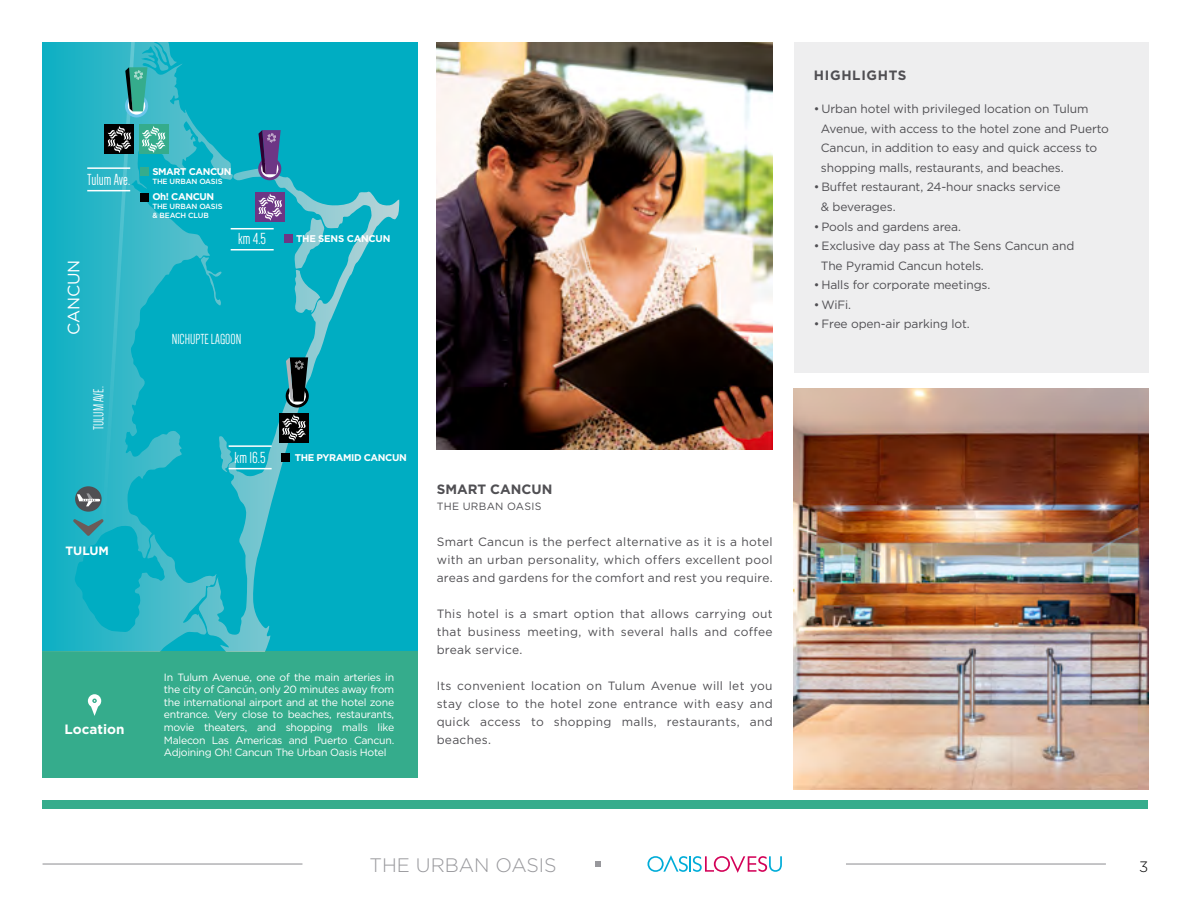
<style>
.page{position:relative;width:1191px;height:915px;background:#fff}
.page>*{position:absolute;margin:0;border:0;box-sizing:border-box;transform-origin:0 0}
.t1{font:300 19.5px "Gotham";color:#98989c}
.t2{font:16.5px "Dense";letter-spacing:.005em;color:#fff}
.t3{font:16.5px "Gotham";letter-spacing:-.01em;color:#fff}
.t4{font:15px "Dense";color:#fff}
.t5{font:300 15px "Gotham";color:#000}
.t6{font:700 13.5px "Gotham";letter-spacing:.015em;color:#504f53}
.t7{font:700 13.5px "Gotham";letter-spacing:.05em;color:#504f53}
.t8{font:700 13.5px "Gotham";color:#fff}
.t9{font:12px/18px "Gotham";letter-spacing:-.01em;color:#504f53;text-align:justify}
.t10{font:700 12px "Gotham";color:#fff}
.t11{font:10.5px/12.6px "Gotham";letter-spacing:-.025em;color:#fff;text-align:justify}
.t12{font:10.5px "Gotham";letter-spacing:.025em;color:#504f53}
.t13{font:700 9.75px "Gotham";letter-spacing:-.04em;color:#fff}
.t14{font:500 7.5px/9px "Gotham";letter-spacing:-.02em;color:#fff}
</style>
<div class="page">
<div style="left:43px;top:799px;width:1105px;height:9px;background:#35ac8c"></div>
<hr style="left:43px;top:863px;width:259px;height:1px;background:#98989c">
<hr style="left:846px;top:863px;width:260px;height:1px;background:#98989c">
<svg style="left:595px;top:861px;width:6px;height:5px"></svg>
<svg style="left:647px;top:855px;width:135px;height:17px"></svg>
<img style="left:794px;top:388px;width:354px;height:401px">
<img style="left:437px;top:43px;width:335px;height:406px">
<div style="left:794px;top:43px;width:354px;height:330px;background:#eeeeef"></div>
<div style="left:43px;top:651px;width:374px;height:126px;background:#35ac8c"></div>
<svg style="left:88px;top:694px;width:13px;height:21px"></svg>
<div style="left:43px;top:43px;width:374px;height:608px;background:#00adc2"></div>
<svg style="left:43px;top:43px;width:188px;height:608px"></svg>
<svg style="left:198px;top:167px;width:201px;height:484px"></svg>
<svg style="left:218px;top:435px;width:14px;height:37px"></svg>
<svg style="left:200px;top:256px;width:23px;height:50px"></svg>
<svg style="left:293px;top:215px;width:32px;height:99px"></svg>
<div style="left:139px;top:125px;width:29px;height:29px;background:#35ac8c"></div>
<svg style="left:73px;top:42px;width:93px;height:606px"></svg>
<hr style="left:87px;top:190px;width:43px;height:1px;background:#fff">
<hr style="left:87px;top:167px;width:43px;height:2px;background:#fff">
<div style="left:140px;top:193px;width:9px;height:8px;background:#000"></div>
<div style="left:140px;top:167px;width:9px;height:9px;background:#35ac8c"></div>
<svg style="left:257px;top:130px;width:26px;height:52px"></svg>
<hr style="left:231px;top:249px;width:43px;height:1px;background:#fff">
<hr style="left:231px;top:228px;width:43px;height:1px;background:#fff">
<div style="left:284px;top:234px;width:8px;height:8px;background:#6d3685"></div>
<div style="left:255px;top:192px;width:30px;height:30px;background:#6d3685"></div>
<svg style="left:258px;top:193px;width:24px;height:27px"></svg>
<div style="left:279px;top:413px;width:30px;height:29px;background:#000"></div>
<hr style="left:229px;top:467px;width:43px;height:2px;background:#fff">
<hr style="left:229px;top:445px;width:43px;height:1px;background:#fff">
<div style="left:281px;top:453px;width:9px;height:8px;background:#000"></div>
<svg style="left:282px;top:357px;width:28px;height:84px"></svg>
<h2 class="t2" style="left:87px;top:171px;width:44px">Tulum Ave.</h2>
<h2 class="t3" style="left:63px;top:335px;width:77px;rotate:-90deg">CANCUN</h2>
<p class="t4" style="left:91px;top:430px;width:45px;rotate:-90deg">TULUM AVE.</p>
<p class="t13" style="left:152px;top:165px;width:81px">SMART CANCUN</p>
<p class="t14" style="left:152px;top:176px;width:72px">THE URBAN OASIS</p>
<p class="t13" style="left:152px;top:190px;width:63px">Oh! CANCUN</p>
<p class="t14" style="left:152px;top:202px;width:72px">THE URBAN OASIS &amp; BEACH CLUB</p>
<h2 class="t2" style="left:238px;top:230px;width:29px">km 4.5</h2>
<p class="t13" style="left:296px;top:232px;width:96px">THE SENS CANCUN</p>
<p class="t4" style="left:172px;top:332px;width:71px">NICHUPTE LAGOON</p>
<h2 class="t2" style="left:235px;top:449px;width:33px">km 16.5</h2>
<p class="t13" style="left:295px;top:450px;width:113px">THE PYRAMID CANCUN</p>
<p class="t10" style="left:65px;top:542px;width:45px">TULUM</p>
<p class="t8" style="left:65px;top:720px;width:61px">Location</p>
<p class="t11" style="left:164px;top:670px;width:232px">In Tulum Avenue, one of the main arteries in the city of Cancún, only 20 minutes away from the international airport and at the hotel zone entrance. Very close to beaches, restaurants, movie theaters, and shopping malls like Malecon Las Americas and Puerto Cancun.<br>Adjoining Oh! Cancun The Urban Oasis Hotel</p>
<p class="t6" style="left:437px;top:480px;width:117px">SMART CANCUN</p>
<p class="t12" style="left:437px;top:499px;width:106px">THE URBAN OASIS</p>
<p class="t9" style="left:437px;top:532px;width:337px">Smart Cancun is the perfect alternative as it is a hotel with an urban personality, which offers excellent pool areas and gardens for the comfort and rest you require.</p>
<p class="t9" style="left:437px;top:604px;width:337px">This hotel is a smart option that allows carrying out that business meeting, with several halls and coffee break service.</p>
<p class="t9" style="left:437px;top:676px;width:337px">Its convenient location on Tulum Avenue will let you stay close to the hotel zone entrance with easy and quick access to shopping malls, restaurants, and beaches.</p>
<p class="t7" style="left:814px;top:67px;width:94px">HIGHLIGHTS</p>
<p class="t9" style="left:821px;top:99px;width:290px;line-height:19.5px;text-align:left;text-indent:-7px">• Urban hotel with privileged location on Tulum Avenue, with access to the hotel zone and Puerto Cancun, in addition to easy and quick access to shopping malls, restaurants, and beaches.</p>
<p class="t9" style="left:821px;top:177px;width:241px;line-height:19.5px;text-indent:-7px">• Buffet restaurant, 24-hour snacks service &amp; beverages.</p>
<p class="t9" style="left:814px;top:217px;width:149px">• Pools and gardens area.</p>
<p class="t9" style="left:821px;top:236px;width:255px;line-height:19.5px;text-indent:-7px">• Exclusive day pass at The Sens Cancun and<br>The Pyramid Cancun hotels.</p>
<p class="t9" style="left:814px;top:275px;width:178px">• Halls for corporate meetings.</p>
<p class="t9" style="left:814px;top:295px;width:39px">• WiFi.</p>
<p class="t9" style="left:814px;top:314px;width:157px">• Free open-air parking lot.</p>
<h1 class="t1" style="left:369px;top:852px;width:189px">THE URBAN OASIS</h1>
<p class="t5" style="left:1139px;top:856px;width:11px">3</p>
</div>
